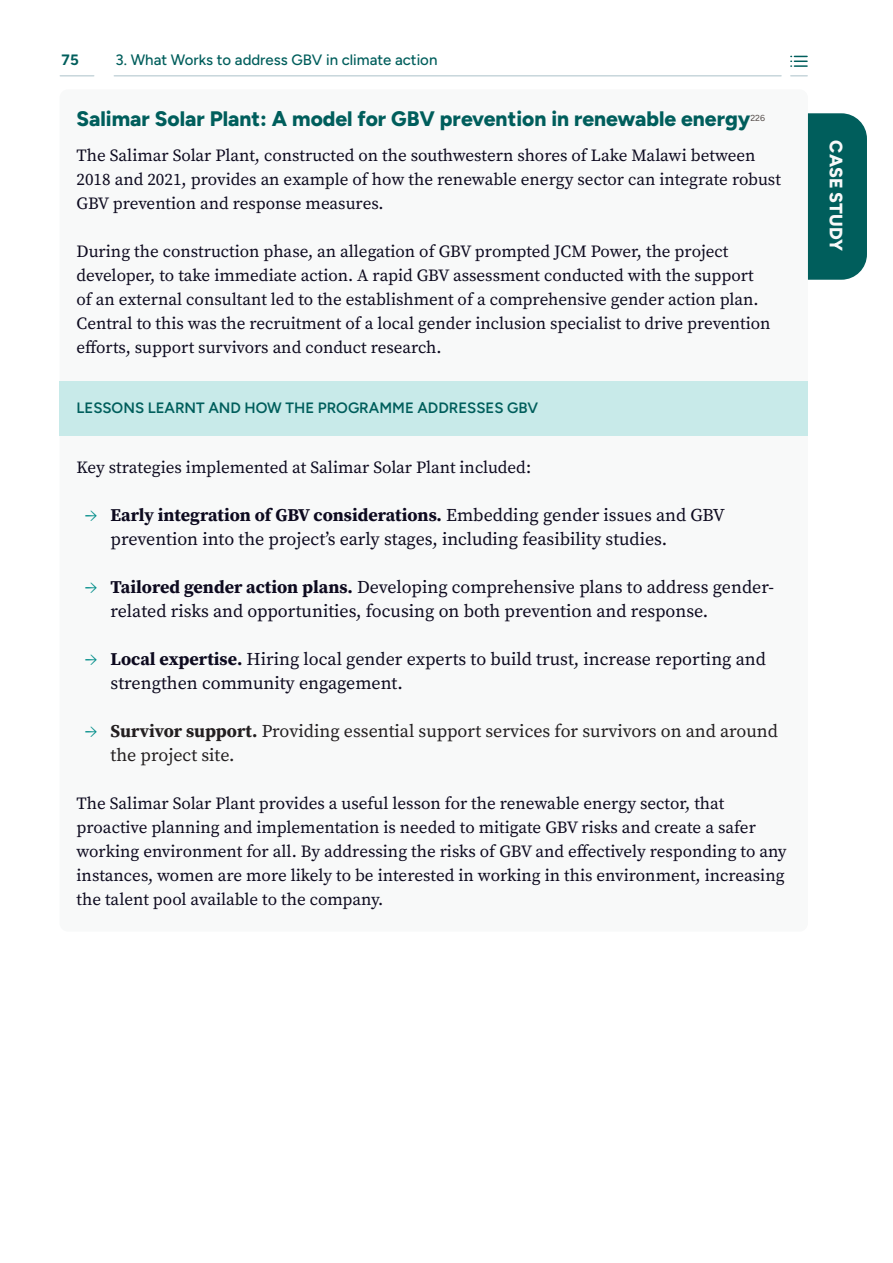
<style>
.page{position:relative;width:893px;height:1263px;background:#fff}
.page>*{position:absolute;margin:0;border:0;box-sizing:border-box;transform-origin:0 0}
.Heading_3{font:800 21px "Figtree";color:#005e5c}
.t1{font:18px/24px "Source Serif Pro";color:#0d0a1f}
.t2{font:18px/24px "Source Serif Pro";color:#231f20}
.t3{font:800 18px "Figtree";color:#f8f9f9}
.Body{font:17.1px/24px "Source Serif Pro";color:#0d0a1f}
.Table_heading_Ch3{font:600 15px "Figtree";color:#005e5c}
.t4{font:500 15px "Figtree";color:#005e5c}
.t5{font:700 15px "Figtree";color:#005e5c}
.Heading_3-2{font:8.7px "Figtree";color:#524a47}
.s1{color:#008d89}
.s2{font-weight:700}
</style>
<div class="page">
<svg style="left:60px;top:113px;width:748px;height:269px"></svg>
<div style="left:60px;top:382px;width:748px;height:54px;background:#c8eae9"></div>
<div style="left:808px;top:113px;width:59px;height:167px;background:#005e5c"></div>
<hr style="left:60px;top:75px;width:34px;height:2px;background:#c7d6db">
<svg style="left:791px;top:75px;width:16px;height:2px"></svg>
<hr style="left:114px;top:75px;width:667px;height:2px;background:#c7d6db">
<svg style="left:791px;top:56px;width:16px;height:11px"></svg>
<p class="t5" style="left:62px;top:51px;width:19px">75</p>
<p class="t4" style="left:116px;top:51px;width:323px">3. What Works to address GBV in climate action</p>
<p class="Heading_3" style="left:77px;top:106px;width:675px">Salimar Solar Plant: A model for GBV prevention in renewable energy</p>
<p class="Heading_3-2" style="left:750px;top:113px;width:16px">226</p>
<p class="Body" style="left:77px;top:144px;width:706px">The Salimar Solar Plant, constructed on the southwestern shores of Lake Malawi between<br>2018 and 2021, provides an example of how the renewable energy sector can integrate robust<br>GBV prevention and response measures.</p>
<p class="Body" style="left:77px;top:240px;width:695px">During the construction phase, an allegation of GBV prompted JCM Power, the project developer, to take immediate action. A rapid GBV assessment conducted with the support of an external consultant led to the establishment of a comprehensive gender action plan.<br>Central to this was the recruitment of a local gender inclusion specialist to drive prevention efforts, support survivors and conduct research.</p>
<p class="Table_heading_Ch3" style="left:77px;top:399px;width:463px">LESSONS LEARNT AND HOW THE PROGRAMME ADDRESSES GBV</p>
<p class="Body" style="left:77px;top:456px;width:456px">Key strategies implemented at Salimar Solar Plant included:</p>
<p class="t1" style="left:111px;top:503px;width:616px;text-indent:-26px"><span class="s1">→</span> <span class="s2">Early integration of GBV considerations.</span> Embedding gender issues and GBV prevention into the project’s early stages, including feasibility studies.</p>
<p class="t1" style="left:111px;top:575px;width:665px;text-indent:-26px"><span class="s1">→</span> <span class="s2">Tailored gender action plans.</span> Developing comprehensive plans to address gender&shy;related risks and opportunities, focusing on both prevention and response.</p>
<p class="t1" style="left:111px;top:647px;width:657px;text-indent:-26px"><span class="s1">→</span> <span class="s2">Local expertise.</span> Hiring local gender experts to build trust, increase reporting and strengthen community engagement.</p>
<p class="t2" style="left:111px;top:719px;width:669px;text-indent:-26px"><span class="s1">→</span> <span class="s2">Survivor support.</span> Providing essential support services for survivors on and around the project site.</p>
<p class="Body" style="left:77px;top:792px;width:712px">The Salimar Solar Plant provides a useful lesson for the renewable energy sector, that proactive planning and implementation is needed to mitigate GBV risks and create a safer working environment for all. By addressing the risks of GBV and effectively responding to any instances, women are more likely to be interested in working in this environment, increasing the talent pool available to the company.</p>
<p class="t3" style="left:847px;top:140px;width:112px;rotate:90deg">CASE STUDY</p>
</div>
